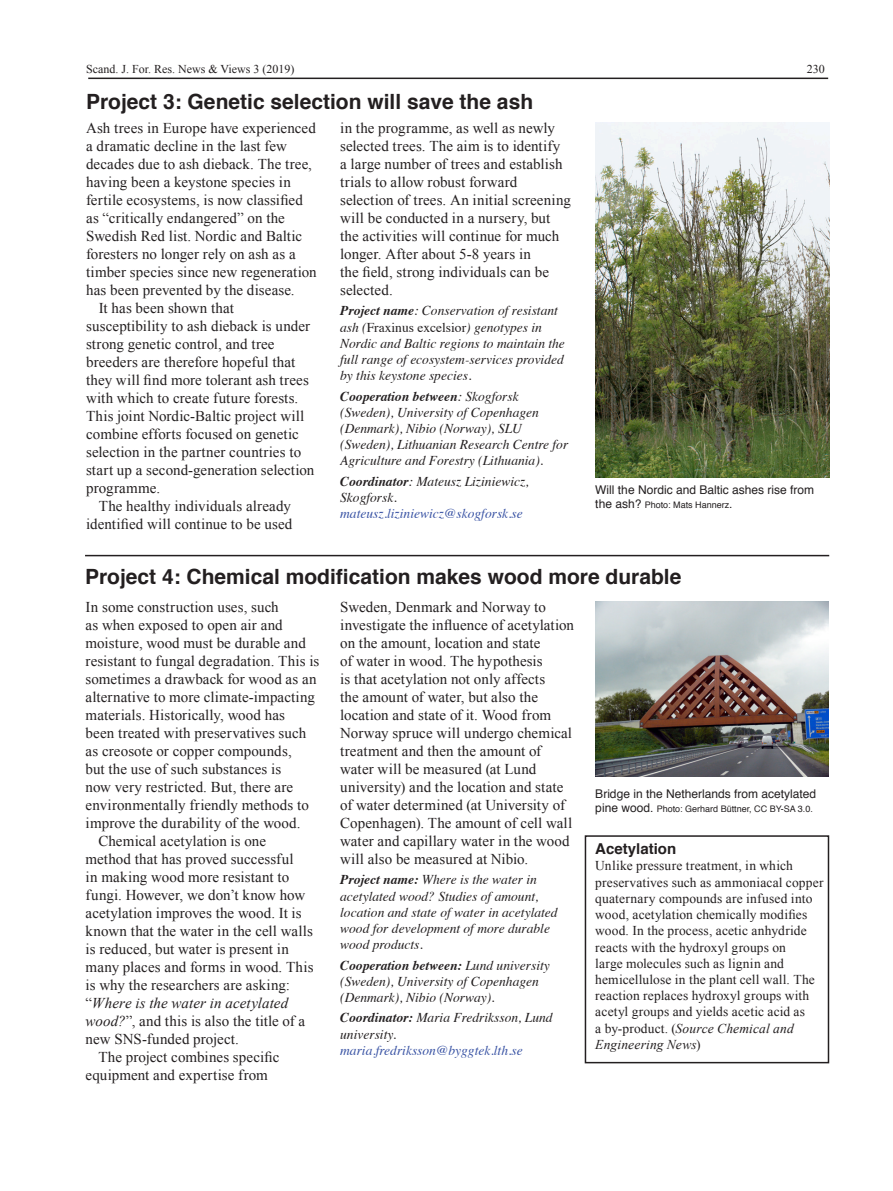
<style>
.page{position:relative;width:893px;height:1191px;background:#fff}
.page>*{position:absolute;margin:0;border:0;box-sizing:border-box;transform-origin:0 0}
.Rubrik_14_pkt{font:700 21px "Helvetica";color:#231f20}
.Brödtext_Scand_J_-_i{font:15px/18px "Times New Roman";letter-spacing:.005em;color:#231f20}
.Brödtext_Scand_J{font:15px/18px "Times New Roman";letter-spacing:.005em;color:#231f20}
.Underrubrik_Scand{font:700 15px "Helvetica";color:#231f20}
.Källa{font:italic 13.5px/16.2px "Times";color:#231f20}
.Brödtext_ruta_9p{font:13.5px/16.2px "Times New Roman";letter-spacing:.01em;color:#231f20}
.Källa-2{font:italic 13.5px/16.2px "Times";color:#3953a4}
.Bildtext{font:12px "Helvetica";color:#231f20}
.t1{font:12px "Times New Roman";color:#231f20}
.Bildtext-2{font:9px "Helvetica";color:#231f20}
.s1{font-weight:700}
.s2{font-style:normal}
.s3{font-weight:700;color:#231f20}
.s4{color:#231f20}
.s5{font-size:12px}
.s6{font-style:italic}
.s7{color:#3953a4}
</style>
<div class="page">
<hr style="left:88px;top:78px;width:740px;height:1px;background:#231f20">
<img style="left:595px;top:122px;width:234px;height:355px">
<hr style="left:85px;top:555px;width:744px;height:1px;background:#231f20">
<img style="left:595px;top:601px;width:233px;height:175px">
<div style="left:585px;top:835px;width:244px;height:228px;border:2px solid #231f20"></div>
<p class="t1" style="left:86px;top:61px;width:210px">Scand. J. For. Res. News &amp; Views 3 (2019)</p>
<p class="t1" style="left:807px;top:61px;width:19px">230</p>
<p class="Rubrik_14_pkt" style="left:86px;top:85px;width:449px">Project 3: Genetic selection will save the ash</p>
<p class="Brödtext_Scand_J" style="left:86px;top:119px;width:232px">Ash trees in Europe have experienced a dramatic decline in the last few decades due to ash dieback. The tree, having been a keystone species in fertile ecosystems, is now classified as “critically endangered” on the Swedish Red list. Nordic and Baltic foresters no longer rely on ash as a timber species since new regeneration has been prevented by the disease.</p>
<p class="Brödtext_Scand_J_-_i" style="left:86px;top:299px;width:230px;text-indent:13px">It has been shown that susceptibility to ash dieback is under strong genetic control, and tree breeders are therefore hopeful that they will find more tolerant ash trees with which to create future forests.<br>This joint Nordic-Baltic project will combine efforts focused on genetic selection in the partner countries to start up a second-generation selection programme.</p>
<p class="Brödtext_Scand_J_-_i" style="left:86px;top:497px;width:208px;text-align:right">The healthy individuals already identified will continue to be used</p>
<p class="Brödtext_Scand_J_-_i" style="left:340px;top:119px;width:232px">in the programme, as well as newly selected trees. The aim is to identify<br>a large number of trees and establish trials to allow robust forward selection of trees. An initial screening will be conducted in a nursery, but the activities will continue for much longer. After about 5-8 years in<br>the field, strong individuals can be selected.</p>
<p class="Källa" style="left:340px;top:302px;width:226px"><span class="s1">Project name</span>: Conservation of resistant ash (<span class="s2">Fraxinus excelsior</span>) genotypes in Nordic and Baltic regions to maintain the full range of ecosystem-services provided by this keystone species.</p>
<p class="Källa" style="left:340px;top:387px;width:230px"><span class="s1">Cooperation between</span>: Skogforsk (Sweden), University of Copenhagen (Denmark), Nibio (Norway), SLU (Sweden), Lithuanian Research Centre for Agriculture and Forestry (Lithuania).</p>
<p class="Källa-2" style="left:340px;top:472px;width:190px"><span class="s3">Coordinator</span><span class="s4">: Mateusz Liziniewicz,<br>Skogforsk. </span>mateusz.liziniewicz@skogforsk.se</p>
<p class="Bildtext" style="left:595px;top:480px;width:220px">Will the Nordic and Baltic ashes rise from</p>
<p class="Bildtext-2" style="left:595px;top:498px;width:139px"><span class="s5">the ash?</span> Photo: Mats Hannerz<span class="s5">.</span></p>
<p class="Rubrik_14_pkt" style="left:85px;top:560px;width:598px">Project 4: Chemical modification makes wood more durable</p>
<p class="Brödtext_Scand_J" style="left:86px;top:597px;width:235px">In some construction uses, such<br>as when exposed to open air and moisture, wood must be durable and resistant to fungal degradation. This is sometimes a drawback for wood as an alternative to more climate-impacting materials. Historically, wood has<br>been treated with preservatives such as creosote or copper compounds,<br>but the use of such substances is<br>now very restricted. But, there are environmentally friendly methods to improve the durability of the wood.</p>
<p class="Brödtext_Scand_J_-_i" style="left:86px;top:831px;width:229px;text-indent:13px">Chemical acetylation is one method that has proved successful<br>in making wood more resistant to fungi. However, we don’t know how acetylation improves the wood. It is known that the water in the cell walls is reduced, but water is present in many places and forms in wood. This is why the researchers are asking: “<span class="s6">Where is the water in acetylated wood?</span>”, and this is also the title of a new SNS-funded project.</p>
<p class="Brödtext_Scand_J_-_i" style="left:86px;top:1047px;width:195px;text-indent:13px">The project combines specific equipment and expertise from</p>
<p class="Brödtext_Scand_J_-_i" style="left:340px;top:597px;width:235px">Sweden, Denmark and Norway to investigate the influence of acetylation on the amount, location and state<br>of water in wood. The hypothesis<br>is that acetylation not only affects<br>the amount of water, but also the location and state of it. Wood from Norway spruce will undergo chemical treatment and then the amount of water will be measured (at Lund university) and the location and state of water determined (at University of Copenhagen). The amount of cell wall water and capillary water in the wood will also be measured at Nibio.</p>
<p class="Källa" style="left:340px;top:871px;width:219px"><span class="s1">Project name:</span> Where is the water in acetylated wood? Studies of amount, location and state of water in acetylated wood for development of more durable wood products.</p>
<p class="Källa" style="left:340px;top:956px;width:211px"><span class="s1">Cooperation between:</span> Lund university (Sweden), University of Copenhagen (Denmark), Nibio (Norway).</p>
<p class="Källa" style="left:340px;top:1009px;width:214px"><span class="s1">Coordinator:</span> Maria Fredriksson, Lund university. <span class="s7">maria.fredriksson@byggtek.lth.se</span></p>
<p class="Bildtext" style="left:595px;top:784px;width:222px">Bridge in the Netherlands from acetylated</p>
<p class="Bildtext-2" style="left:595px;top:802px;width:219px"><span class="s5">pine wood.</span> Photo: Gerhard Büttner, CC BY-SA 3.0.</p>
<p class="Underrubrik_Scand" style="left:595px;top:837px;width:82px">Acetylation</p>
<p class="Brödtext_ruta_9p" style="left:595px;top:857px;width:230px">Unlike pressure treatment, in which preservatives such as ammoniacal copper quaternary compounds are infused into wood, acetylation chemically modifies wood. In the process, acetic anhydride reacts with the hydroxyl groups on<br>large molecules such as lignin and hemicellulose in the plant cell wall. The reaction replaces hydroxyl groups with acetyl groups and yields acetic acid as<br>a by-product. (<span class="s6">Source Chemical and Engineering News</span>)</p>
</div>
